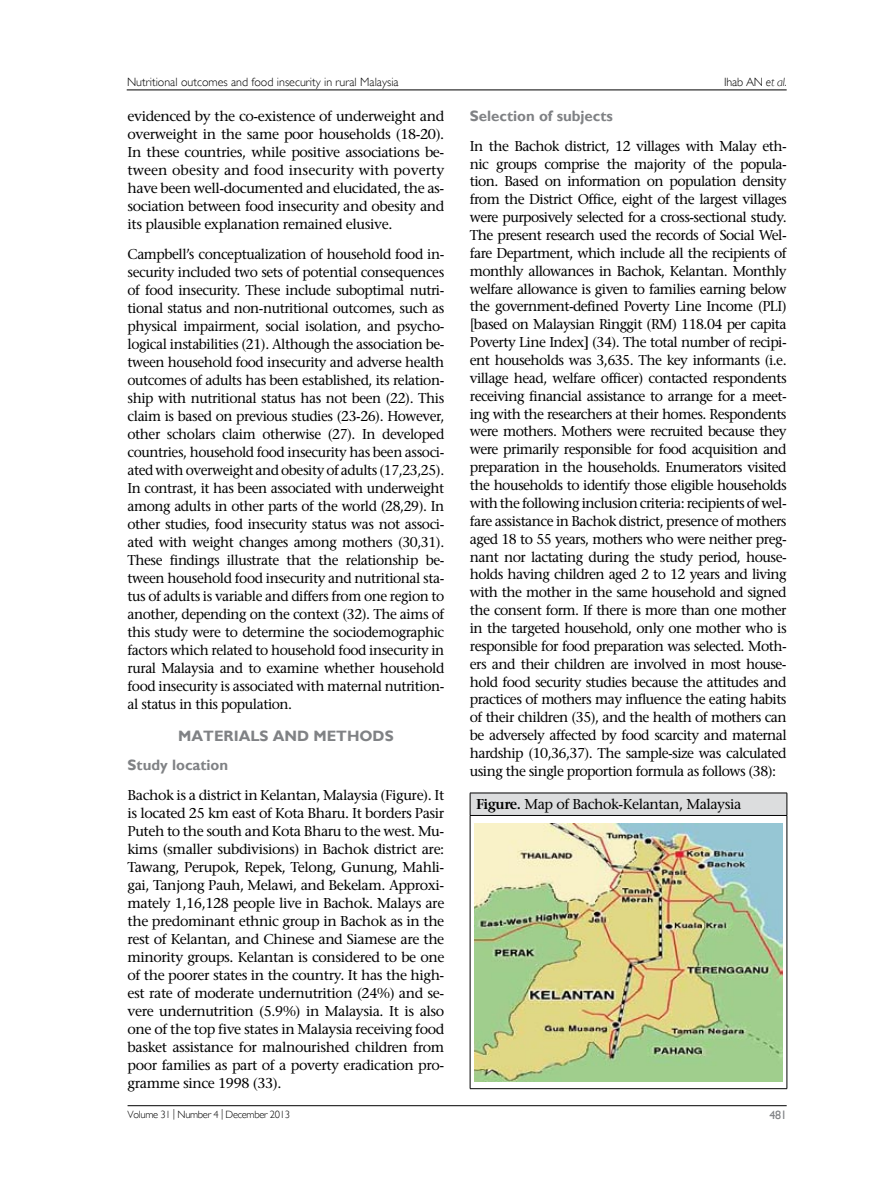
<style>
.page{position:relative;width:893px;height:1191px;background:#fff}
.page>*{position:absolute;margin:0;border:0;box-sizing:border-box;transform-origin:0 0}
.t1{font:700 15px/29.2px "Gill Sans";color:#808285}
.t2{font:500 14.25px/18px "Stone Serif Std";letter-spacing:-.03em;color:#000;text-align:justify}
.t3{font:300 12px "Gill Sans";color:#000}
.t4{font:12px "Gill Sans";color:#808285}
.t5{font:300 10.5px "Gill Sans";letter-spacing:-.03em;color:#000}
.s1{font-style:italic}
.s2{font-weight:600}
</style>
<div class="page">
<hr style="left:127px;top:90px;width:660px;height:1px;background:#000">
<hr style="left:128px;top:1105px;width:659px;height:1px;background:#000">
<div style="left:470px;top:793px;width:317px;height:22px;background:#dcddde"></div>
<hr style="left:470px;top:792px;width:317px;height:1px;background:#000">
<svg style="left:470px;top:793px;width:1px;height:22px"></svg>
<svg style="left:787px;top:793px;width:1px;height:22px"></svg>
<hr style="left:470px;top:815px;width:317px;height:1px;background:#000">
<hr style="left:470px;top:815px;width:1px;height:273px;background:#000">
<hr style="left:787px;top:815px;width:1px;height:273px;background:#000">
<hr style="left:470px;top:1088px;width:317px;height:1px;background:#000">
<img style="left:474px;top:823px;width:309px;height:258px">
<p class="t3" style="left:127px;top:75px;width:273px">Nutritional outcomes and food insecurity in rural Malaysia</p>
<p class="t3" style="left:724px;top:75px;width:64px">Ihab AN <span class="s1">et al.</span></p>
<p class="t2" style="left:128px;top:107px;width:318px">evidenced by the co-existence of underweight and overweight in the same poor households (18-20).<br>In these countries, while positive associations be&shy;tween obesity and food insecurity with poverty have been well-documented and elucidated, the as&shy;sociation between food insecurity and obesity and its plausible explanation remained elusive.</p>
<p class="t2" style="left:128px;top:245px;width:318px">Campbell’s conceptualization of household food in&shy;security included two sets of potential consequences of food insecurity. These include suboptimal nutri&shy;tional status and non-nutritional outcomes, such as physical impairment, social isolation, and psycho&shy;logical instabilities (21). Although the association be&shy;tween household food insecurity and adverse health outcomes of adults has been established, its relation&shy;ship with nutritional status has not been (22). This claim is based on previous studies (23-26). However, other scholars claim otherwise (27). In developed countries, household food insecurity has been associ&shy;ated with overweight and obesity of adults (17,23,25).<br>In contrast, it has been associated with underweight among adults in other parts of the world (28,29). In other studies, food insecurity status was not associ&shy;ated with weight changes among mothers (30,31).<br>These findings illustrate that the relationship be&shy;tween household food insecurity and nutritional sta&shy;tus of adults is variable and differs from one region to another, depending on the context (32). The aims of this study were to determine the sociodemographic factors which related to household food insecurity in rural Malaysia and to examine whether household food insecurity is associated with maternal nutrition&shy;al status in this population.</p>
<p class="t1" style="left:128px;top:721px;width:268px;text-indent:51px">MATERIALS AND METHODS<br>Study location</p>
<p class="t2" style="left:128px;top:786px;width:318px">Bachok is a district in Kelantan, Malaysia (Figure). It is located 25 km east of Kota Bharu. It borders Pasir Puteh to the south and Kota Bharu to the west. Mu&shy;kims (smaller subdivisions) in Bachok district are:<br>Tawang, Perupok, Repek, Telong, Gunung, Mahli&shy;gai, Tanjong Pauh, Melawi, and Bekelam. Approxi&shy;mately 1,16,128 people live in Bachok. Malays are the predominant ethnic group in Bachok as in the rest of Kelantan, and Chinese and Siamese are the minority groups. Kelantan is considered to be one of the poorer states in the country. It has the high&shy;est rate of moderate undernutrition (24%) and se&shy;vere undernutrition (5.9%) in Malaysia. It is also one of the top five states in Malaysia receiving food basket assistance for malnourished children from poor families as part of a poverty eradication pro&shy;gramme since 1998 (33).</p>
<p class="t1" style="left:470px;top:101px;width:145px">Selection of subjects</p>
<p class="t2" style="left:470px;top:137px;width:318px">In the Bachok district, 12 villages with Malay eth&shy;nic groups comprise the majority of the popula&shy;tion. Based on information on population density from the District Office, eight of the largest villages were purposively selected for a cross-sectional study.<br>The present research used the records of Social Wel&shy;fare Department, which include all the recipients of monthly allowances in Bachok, Kelantan. Monthly welfare allowance is given to families earning below the government-defined Poverty Line Income (PLI) [based on Malaysian Ringgit (RM) 118.04 per capita Poverty Line Index<span class="s2">]</span> (34). The total number of recipi&shy;ent households was 3,635. The key informants (i.e. village head, welfare officer) contacted respondents receiving financial assistance to arrange for a meet&shy;ing with the researchers at their homes. Respondents were mothers. Mothers were recruited because they were primarily responsible for food acquisition and preparation in the households. Enumerators visited the households to identify those eligible households with the following inclusion criteria: recipients of wel&shy;fare assistance in Bachok district, presence of mothers aged 18 to 55 years, mothers who were neither preg&shy;nant nor lactating during the study period, house&shy;holds having children aged 2 to 12 years and living with the mother in the same household and signed the consent form. If there is more than one mother in the targeted household, only one mother who is responsible for food preparation was selected. Moth&shy;ers and their children are involved in most house&shy;hold food security studies because the attitudes and practices of mothers may influence the eating habits of their children (35), and the health of mothers can be adversely affected by food scarcity and maternal hardship (10,36,37). The sample-size was calculated using the single proportion formula as follows (38):</p>
<p class="t2" style="left:476px;top:795px;width:267px"><span class="s2">Figure.</span> Map of Bachok-Kelantan, Malaysia</p>
<p class="t5" style="left:128px;top:1108px;width:164px">Volume 31 | Number 4 | December 2013</p>
<p class="t4" style="left:769px;top:1107px;width:19px">481</p>
</div>
